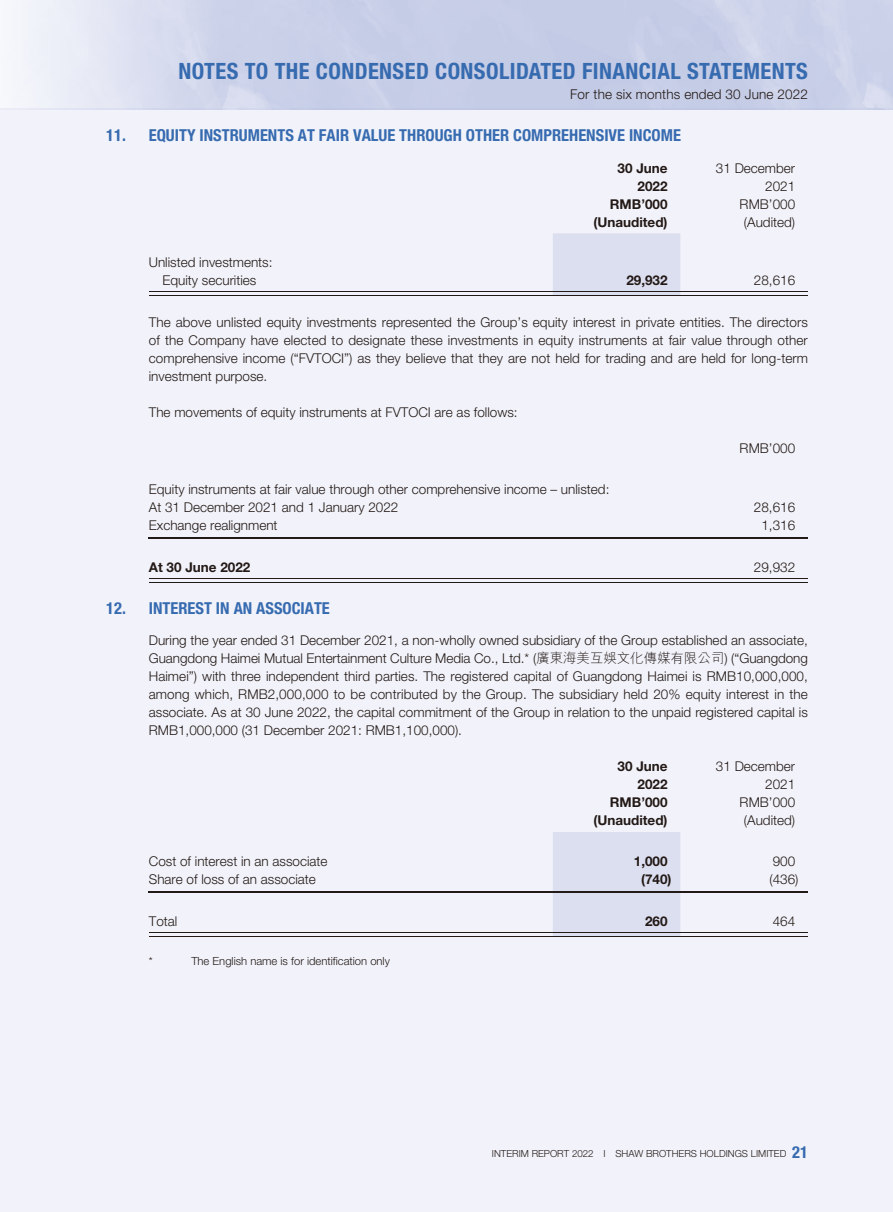
<style>
.page{position:relative;width:893px;height:1212px;background:#fff}
.page>*{position:absolute;margin:0;border:0;box-sizing:border-box;transform-origin:0 0}
.t1{font:700 condensed 22.5px "Helvetica Neue LT Std";letter-spacing:.02em;color:#376bb0}
.t2{font:700 condensed 16.5px "Helvetica Neue LT Std";color:#376bb0}
.t3{font:300 13.5px/18px "Helvetica Neue LT Std";color:#231916;text-align:right}
.t4{font:700 13.5px/18px "Helvetica Neue LT Std";color:#231916;text-align:right}
.t5{font:300 11.25px "Helvetica Neue LT Std";color:#231916}
.t6{font:300 9.75px "Helvetica Neue LT Std";color:#231916}
.s1{font-family:"M Hei HK Light E Ten B5 H";font-weight:400}
.s2{font-weight:700;font-stretch:condensed;font-size:16.5px;color:#376bb0}
</style>
<div class="page">
<div style="left:0;top:109px;width:893px;height:1103px;background:#f2f3fa"></div>
<div style="left:553px;top:233px;width:127px;height:62px;background:#dcdff0"></div>
<hr style="left:149px;top:291px;width:404px;height:1px;background:#231916">
<hr style="left:149px;top:295px;width:404px;height:1px;background:#231916">
<hr style="left:553px;top:291px;width:127px;height:1px;background:#231916">
<hr style="left:553px;top:295px;width:127px;height:1px;background:#231916">
<hr style="left:680px;top:291px;width:128px;height:1px;background:#231916">
<hr style="left:680px;top:295px;width:128px;height:1px;background:#231916">
<hr style="left:149px;top:537px;width:659px;height:1px;background:#231916">
<hr style="left:149px;top:578px;width:531px;height:1px;background:#231916">
<hr style="left:149px;top:582px;width:531px;height:1px;background:#231916">
<hr style="left:680px;top:578px;width:128px;height:1px;background:#231916">
<hr style="left:680px;top:582px;width:128px;height:1px;background:#231916">
<div style="left:553px;top:832px;width:127px;height:104px;background:#dcdff0"></div>
<hr style="left:149px;top:891px;width:659px;height:1px;background:#231916">
<hr style="left:149px;top:932px;width:404px;height:1px;background:#231916">
<hr style="left:149px;top:936px;width:404px;height:1px;background:#231916">
<hr style="left:553px;top:932px;width:127px;height:1px;background:#231916">
<hr style="left:553px;top:936px;width:127px;height:1px;background:#231916">
<hr style="left:680px;top:932px;width:128px;height:1px;background:#231916">
<hr style="left:680px;top:936px;width:128px;height:1px;background:#231916">
<h1 class="t1" style="left:179px;top:63px;width:631px">NOTES TO THE CONDENSED CONSOLIDATED FINANCIAL STATEMENTS</h1>
<p class="t3" style="left:570px;top:87px;width:239px">For the six months ended 30 June 2022</p>
<p class="t2" style="left:106px;top:130px;width:576px">11. EQUITY INSTRUMENTS AT FAIR VALUE THROUGH OTHER COMPREHENSIVE INCOME</p>
<p class="t4" style="left:618px;top:160px;width:52px">30 June<br>2022</p>
<p class="t3" style="left:716px;top:160px;width:81px">31 December<br>2021</p>
<p class="t4" style="left:610px;top:196px;width:59px">RMB’000</p>
<p class="t3" style="left:740px;top:196px;width:57px">RMB’000</p>
<p class="t4" style="left:593px;top:214px;width:76px">(Unaudited)</p>
<p class="t3" style="left:744px;top:214px;width:53px">(Audited)</p>
<p class="t3" style="left:149px;top:255px;width:125px;text-align:center">Unlisted investments:<br>Equity securities</p>
<p class="t4" style="left:626px;top:273px;width:43px">29,932</p>
<p class="t3" style="left:754px;top:273px;width:43px">28,616</p>
<p class="t3" style="left:149px;top:315px;width:661px;text-align:justify">The above unlisted equity investments represented the Group’s equity interest in private entities. The directors of the Company have elected to designate these investments in equity instruments at fair value through other comprehensive income (“FVTOCI”) as they believe that they are not held for trading and are held for long-term investment purpose.</p>
<p class="t3" style="left:149px;top:405px;width:370px">The movements of equity instruments at FVTOCI are as follows:</p>
<p class="t3" style="left:740px;top:441px;width:57px">RMB’000</p>
<p class="t3" style="left:149px;top:482px;width:462px;text-align:left">Equity instruments at fair value through other comprehensive income – unlisted:<br>At 31 December 2021 and 1 January 2022</p>
<p class="t3" style="left:754px;top:500px;width:43px">28,616</p>
<p class="t3" style="left:149px;top:518px;width:130px">Exchange realignment</p>
<p class="t3" style="left:761px;top:518px;width:35px">1,316</p>
<p class="t4" style="left:149px;top:560px;width:103px">At 30 June 2022</p>
<p class="t3" style="left:754px;top:560px;width:43px">29,932</p>
<p class="t2" style="left:106px;top:603px;width:225px">12. INTEREST IN AN ASSOCIATE</p>
<p class="t3" style="left:149px;top:633px;width:661px;text-align:justify">During the year ended 31 December 2021, a non-wholly owned subsidiary of the Group established an associate, Guangdong Haimei Mutual Entertainment Culture Media Co., Ltd.* (<span class="s1">廣東海美互娛文化傳媒有限公司</span>) (“Guangdong Haimei”) with three independent third parties. The registered capital of Guangdong Haimei is RMB10,000,000, among which, RMB2,000,000 to be contributed by the Group. The subsidiary held 20% equity interest in the associate. As at 30 June 2022, the capital commitment of the Group in relation to the unpaid registered capital is RMB1,000,000 (31 December 2021: RMB1,100,000).</p>
<p class="t4" style="left:618px;top:759px;width:52px">30 June<br>2022</p>
<p class="t3" style="left:716px;top:759px;width:81px">31 December<br>2021</p>
<p class="t4" style="left:610px;top:795px;width:59px">RMB’000</p>
<p class="t3" style="left:740px;top:795px;width:57px">RMB’000</p>
<p class="t4" style="left:593px;top:813px;width:76px">(Unaudited)</p>
<p class="t3" style="left:744px;top:813px;width:53px">(Audited)</p>
<p class="t3" style="left:149px;top:853px;width:180px">Cost of interest in an associate</p>
<p class="t4" style="left:634px;top:853px;width:35px">1,000</p>
<p class="t3" style="left:773px;top:853px;width:24px">900</p>
<p class="t3" style="left:149px;top:871px;width:169px">Share of loss of an associate</p>
<p class="t4" style="left:641px;top:871px;width:32px">(740)</p>
<p class="t3" style="left:769px;top:871px;width:31px">(436)</p>
<p class="t3" style="left:149px;top:914px;width:30px">Total</p>
<p class="t4" style="left:645px;top:914px;width:24px">260</p>
<p class="t3" style="left:773px;top:914px;width:24px">464</p>
<p class="t5" style="left:149px;top:957px;width:5px">*</p>
<p class="t5" style="left:191px;top:957px;width:200px">The English name is for identification only</p>
<p class="t6" style="left:492px;top:1150px;width:317px">INTERIM REPORT 2022 I SHAW BROTHERS HOLDINGS LIMITED <span class="s2">21</span></p>
</div>
